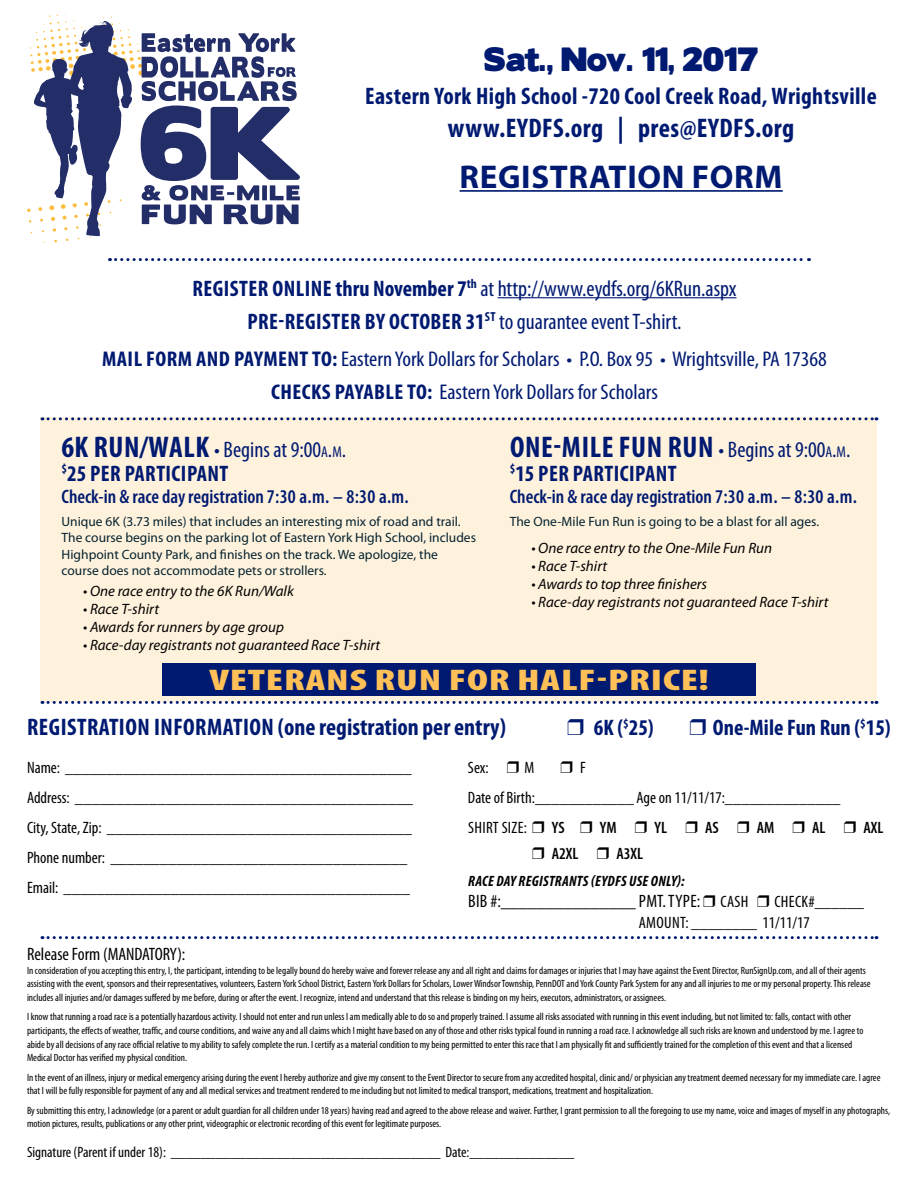
<style>
.page{position:relative;width:918px;height:1188px;background:#fff}
.page>*{position:absolute;margin:0;border:0;box-sizing:border-box;transform-origin:0 0}
.t1{font:700 33px "Myriad Pro";letter-spacing:.02em;color:#001a71}
.t2{font:700 condensed 30px "Myriad Pro";letter-spacing:.02em;color:#001a71}
.t3{font:900 condensed 30px "Myriad Pro";letter-spacing:.02em;color:#fec057;scale:1.4 1}
.t4{font:30px "Boris Black Bloxx";color:#001a71}
.t5{font:700 condensed 27px "Myriad Pro";letter-spacing:.015em;color:#001a71}
.t6{font:700 condensed 24px "Myriad Pro";letter-spacing:.015em;color:#001a71}
.t7{font:condensed 22.5px/33px "Myriad Pro";color:#001a71;text-align:center}
.t8{font:700 condensed 22.5px/24px "Myriad Pro";letter-spacing:.02em;color:#001a71}
.t9{font:condensed 21.3px/33px "Myriad Pro";color:#001a71;scale:1.05 1}
.t10{font:600 condensed 19.5px "Myriad Pro";color:#001a71}
.t11{font:condensed 18px "Myriad Pro";color:#000}
.t12{font:condensed 16.5px/30px "Myriad Pro";color:#000}
.t13{font:condensed 16.5px/21px "Myriad Pro";letter-spacing:.02em;color:#000}
.t14{font:600 condensed 16.5px "Myriad Pro";color:#000}
.t15{font:italic 15px "Myriad Pro";color:#000}
.t16{font:condensed 15px "Myriad Pro";color:#000}
.t17{font:italic 700 condensed 15px "Myriad Pro";letter-spacing:.02em;color:#000}
.t18{font:13.5px/16.5px "Myriad Pro";color:#052330}
.t19{font:condensed 10.5px/13.5px "Myriad Pro";color:#000}
.s1{font-weight:700}
.s2{font-size:30px}
.s3{font-weight:400}
.s4{font-weight:400;font-size:15.75px}
.s5{font-weight:400;font-size:22.5px}
.s6{font-size:16.5px}
</style>
<div class="page">
<div style="left:40px;top:417px;width:838px;height:285px;background:#fff2dd"></div>
<svg style="left:27px;top:14px;width:273px;height:229px"></svg>
<hr style="left:460px;top:190px;width:323px;height:2px;background:#001a71">
<hr style="left:498px;top:297px;width:238px;height:1px;background:#001a71">
<svg style="left:110px;top:258px;width:699px;height:3px"></svg>
<svg style="left:42px;top:417px;width:835px;height:3px"></svg>
<svg style="left:42px;top:936px;width:835px;height:3px"></svg>
<div style="left:162px;top:663px;width:594px;height:33px;background:#001a71"></div>
<svg style="left:40px;top:700px;width:837px;height:4px"></svg>
<h2 class="t4" style="left:484px;top:36px;width:276px">Sat., Nov. 11, 2017</h2>
<h3 class="t6" style="left:365px;top:82px;width:513px">EASTERN YORK HIGH SCHOOL -720 COOL CREEK ROAD, WRIGHTSVILLE</h3>
<h3 class="t5" style="left:448px;top:113px;width:348px">WWW.EYDFS.ORG | PRES@EYDFS.ORG</h3>
<h1 class="t1" style="left:460px;top:158px;width:324px">REGISTRATION FORM</h1>
<h3 class="t7" style="left:193px;top:272px;width:545px"><span class="s1">REGISTER ONLINE THRU NOVEMBER 7</span><sup>TH</sup> at http://www.eydfs.org/6KRun.aspx<br><span class="s1">PRE-REGISTER BY OCTOBER 31</span><sup>ST</sup> to guarantee event T-shirt.</h3>
<h3 class="t9" style="left:271px;top:343px;width:531px;text-indent:-169px"><span class="s1">MAIL FORM AND PAYME NT TO:</span> Eastern York Dollars for Scholars • P.O. Box 95 • Wrightsville, PA 17368<br><span class="s1">CHEC</span></h3>
<h3 class="t9" style="left:311px;top:376px;width:332px"><span class="s1">KS PAYABLE TO:</span> Eastern York Dollars for Scholars</h3>
<h3 class="t8" style="left:62px;top:438px;width:286px"><span class="s2">6K RUN/WALK</span> <span class="s3">• Begins at 9:00</span><span class="s4">A</span><span class="s3">.</span><span class="s4">M</span><span class="s3">. </span><sup>$</sup>25 PER PARTICIPANT</h3>
<h3 class="t10" style="left:62px;top:486px;width:349px">Check-in &amp; race day registration 7:30 a.m. – 8:30 a.m.</h3>
<p class="t18" style="left:62px;top:513px;width:416px">Unique 6K (3.73 miles) that includes an interesting mix of road and trail.<br>The course begins on the parking lot of Eastern York High School, includes Highpoint County Park, and finishes on the track. We apologize, the course does not accommodate pets or strollers.</p>
<h3 class="t15" style="left:83px;top:583px;width:213px">• One race entry to the 6k Run/Walk</h3>
<h3 class="t15" style="left:83px;top:601px;width:77px">• Race T-shirt</h3>
<h3 class="t15" style="left:83px;top:619px;width:202px">• Awards for runners by age group</h3>
<h3 class="t15" style="left:83px;top:637px;width:299px">• Race-day registrants not guaranteed Race T-shirt</h3>
<h2 class="t2" style="left:510px;top:430px;width:342px">ONE-MILE FUN RUN <span class="s5">• Begins at 9:00</span><span class="s4">A</span><span class="s5">.</span><span class="s4">M</span><span class="s5">.</span></h2>
<h3 class="t8" style="left:510px;top:462px;width:168px"><sup>$</sup>15 PER PARTICIPANT</h3>
<h3 class="t10" style="left:510px;top:486px;width:349px">Check-in &amp; race day registration 7:30 a.m. – 8:30 a.m.</h3>
<p class="t18" style="left:510px;top:513px;width:311px">The One-Mile Fun Run is going to be a blast for all ages.</p>
<h3 class="t15" style="left:531px;top:540px;width:242px">• One race entry to the One-Mile Fun Run</h3>
<h3 class="t15" style="left:531px;top:558px;width:77px">• Race T-shirt</h3>
<h3 class="t15" style="left:531px;top:576px;width:177px">• Awards to top three finishers</h3>
<h3 class="t15" style="left:531px;top:594px;width:299px">• Race-day registrants not guaranteed Race T-shirt</h3>
<h2 class="t3" style="left:209px;top:664px;width:358px">VETERANS RUN FOR HALF-PRICE!</h2>
<h3 class="t6" style="left:27px;top:714px;width:480px">REGISTRATION INFORMATION (ONE REGISTRATION PER ENTRY)</h3>
<h3 class="t8" style="left:594px;top:716px;width:61px">6K (<sup>$</sup>25)</h3>
<h3 class="t8" style="left:713px;top:716px;width:179px">ONE-MILE FUN RUN (<sup>$</sup>15)</h3>
<p class="t12" style="left:27px;top:753px;width:388px">Name: __________________________________________ Address: _________________________________________ City, State, Zip: _____________________________________ Phone number: ____________________________________ Email: __________________________________________</p>
<h3 class="t12" style="left:468px;top:753px;width:22px">Sex:</h3>
<h3 class="t12" style="left:525px;top:753px;width:11px">M</h3>
<h3 class="t12" style="left:468px;top:753px;width:374px;text-indent:112px">F<br>Date of Birth:____________ Age on 11/11/17:______________<br>Shirt Size:</h3>
<h3 class="t14" style="left:552px;top:819px;width:14px">YS</h3>
<h3 class="t14" style="left:600px;top:819px;width:18px">YM</h3>
<h3 class="t14" style="left:655px;top:819px;width:14px">YL</h3>
<h3 class="t14" style="left:705px;top:819px;width:15px">AS</h3>
<h3 class="t14" style="left:757px;top:819px;width:19px">AM</h3>
<h3 class="t14" style="left:812px;top:819px;width:15px">AL</h3>
<h3 class="t14" style="left:864px;top:819px;width:21px">AXL</h3>
<h3 class="t14" style="left:552px;top:844px;width:28px">A2XL</h3>
<h3 class="t14" style="left:616px;top:844px;width:28px">A3XL</h3>
<h3 class="t17" style="left:468px;top:873px;width:218px">RACE DAY REGISTRANTS (EYDFS USE ONLY):</h3>
<h3 class="t11" style="left:468px;top:891px;width:282px">Bib #:_______________ Pmt. Type : <span class="s6">cas h</span></h3>
<h3 class="t13" style="left:639px;top:891px;width:227px;text-indent:136px">chec k#______ amount: ________ 11/11/17</h3>
<h3 class="t11" style="left:27px;top:945px;width:160px">Release Form (MANDATORY):</h3>
<p class="t19" style="left:27px;top:964px;width:845px">In consideration of you accepting this entry, I, the participant, intending to be legally bound do hereby waive and forever release any and all right and claims for damages or injuries that I may have against the Event Director, RunSignUp.com, and all of their agents assisting with the event, sponsors and their representatives, volunteers, Eastern York School District, Eastern York Dollars for Scholars, Lower Windsor Township, PennDOT and York County Park System for any and all injuries to me or my personal property. This release includes all injuries and/or damages suffered by me before, during or after the event. I recognize, intend and understand that this release is binding on my heirs, executors, administrators, or assignees.</p>
<p class="t19" style="left:27px;top:1010px;width:838px">I know that running a road race is a potentially hazardous activity. I should not enter and run unless I am medically able to do so and properly trained. I assume all risks associated with running in this event including, but not limited to: falls, contact with other participants, the effects of weather, traffic, and course conditions, and waive any and all claims which I might have based on any of those and other risks typical found in running a road race. I acknowledge all such risks are known and understood by me. I agree to abide by all decisions of any race official relative to my ability to safely complete the run. I certify as a material condition to my being permitted to enter this race that I am physically fit and sufficiently trained for the completion of this event and that a licensed Medical Doctor has verified my physical condition.</p>
<p class="t19" style="left:27px;top:1070px;width:855px">In the event of an illness, injury or medical emergency arising during the event I hereby authorize and give my consent to the Event Director to secure from any accredited hospital, clinic and/ or physician any treatment deemed necessary for my immediate care. I agree that I will be fully responsible for payment of any and all medical services and treatment rendered to me including but not limited to medical transport, medications, treatment and hospitalization.</p>
<p class="t19" style="left:27px;top:1103px;width:865px">By submitting this entry, I acknowledge (or a parent or adult guardian for all children under 18 years) having read and agreed to the above release and waiver. Further, I grant permission to all the foregoing to use my name, voice and images of myself in any photographs, motion pictures, results, publications or any other print, videographic or electronic recording of this event for legitimate purposes.</p>
<h3 class="t16" style="left:27px;top:1144px;width:549px">Signature (Parent if under 18): ____________________________________ Date:______________</h3>
</div>
